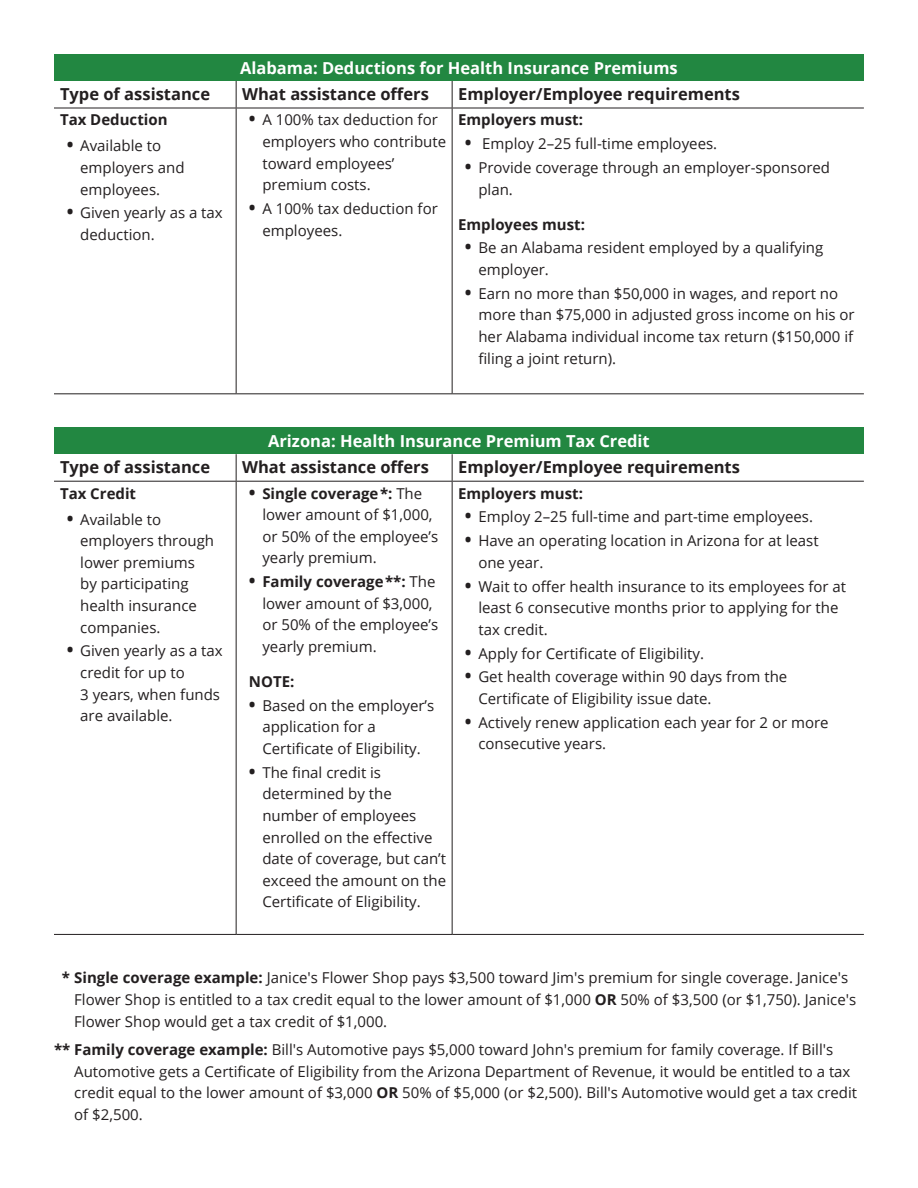
<style>
.page{position:relative;width:918px;height:1188px;background:#fff}
.page>*{position:absolute;margin:0;border:0;box-sizing:border-box;transform-origin:0 0}
.table_bullet{font:700 16.5px "Open Sans";color:#231f20}
.table_head{font:700 16.5px "Open Sans";color:#fff}
.text_no_indent{font:15px/21.6px "Open Sans";color:#231f20}
.table_bullet-2{font:700 15px "Open Sans";color:#231f20}
.text_no_indent-2{font:700 15px "Open Sans";color:#231f20}
.s1{font-weight:700;font-size:18px}
.s2{font-weight:700}
</style>
<div class="page">
<div style="left:54px;top:54px;width:810px;height:27px;background:#228741"></div>
<svg style="left:54px;top:81px;width:810px;height:27px"></svg>
<hr style="left:54px;top:108px;width:182px;height:1px;background:#231f20">
<hr style="left:236px;top:108px;width:216px;height:1px;background:#231f20">
<hr style="left:236px;top:108px;width:1px;height:285px;background:#231f20">
<hr style="left:452px;top:108px;width:412px;height:1px;background:#231f20">
<hr style="left:452px;top:108px;width:1px;height:285px;background:#231f20">
<hr style="left:54px;top:393px;width:182px;height:1px;background:#231f20">
<hr style="left:236px;top:393px;width:216px;height:1px;background:#231f20">
<hr style="left:452px;top:393px;width:412px;height:1px;background:#231f20">
<div style="left:54px;top:427px;width:810px;height:27px;background:#228741"></div>
<svg style="left:54px;top:454px;width:810px;height:27px"></svg>
<hr style="left:54px;top:481px;width:182px;height:1px;background:#231f20">
<hr style="left:236px;top:481px;width:216px;height:1px;background:#231f20">
<hr style="left:236px;top:482px;width:1px;height:452px;background:#231f20">
<hr style="left:452px;top:481px;width:412px;height:1px;background:#231f20">
<hr style="left:452px;top:482px;width:1px;height:452px;background:#231f20">
<hr style="left:54px;top:934px;width:182px;height:1px;background:#231f20">
<hr style="left:236px;top:934px;width:216px;height:1px;background:#231f20">
<hr style="left:452px;top:934px;width:412px;height:1px;background:#231f20">
<h1 class="table_head" style="left:240px;top:56px;width:439px">Alabama: Deductions for Health Insurance Premiums</h1>
<p class="table_bullet" style="left:60px;top:82px;width:152px">Type of assistance</p>
<p class="table_bullet" style="left:242px;top:82px;width:188px">What assistance offers</p>
<p class="table_bullet" style="left:458px;top:82px;width:283px">Employer/Employee requirements</p>
<p class="text_no_indent-2" style="left:60px;top:109px;width:109px">Tax Deduction</p>
<p class="text_no_indent" style="left:80px;top:135px;width:106px;text-indent:-14px"><span class="s1">•</span> Available to employers and employees.</p>
<p class="text_no_indent" style="left:80px;top:202px;width:144px;text-indent:-14px"><span class="s1">•</span> Given yearly as a tax deduction.</p>
<p class="text_no_indent" style="left:262px;top:109px;width:185px;text-indent:-14px"><span class="s1">•</span> A 100% tax deduction for employers who contribute toward employees’ premium costs.</p>
<p class="text_no_indent" style="left:262px;top:197px;width:177px;text-indent:-14px"><span class="s1">•</span> A 100% tax deduction for employees.</p>
<p class="table_bullet-2" style="left:458px;top:109px;width:126px">Employers must:</p>
<p class="text_no_indent" style="left:465px;top:133px;width:254px"><span class="s1">•</span> Employ 2–25 full-time employees.</p>
<p class="text_no_indent" style="left:478px;top:156px;width:353px;text-indent:-14px"><span class="s1">•</span> Provide coverage through an employer-sponsored plan.</p>
<p class="table_bullet-2" style="left:458px;top:214px;width:128px">Employees must:</p>
<p class="text_no_indent" style="left:478px;top:237px;width:346px;text-indent:-14px"><span class="s1">•</span> Be an Alabama resident employed by a qualifying employer.</p>
<p class="text_no_indent" style="left:478px;top:282px;width:378px;text-indent:-14px"><span class="s1">•</span> Earn no more than $50,000 in wages, and report no more than $75,000 in adjusted gross income on his or her Alabama individual income tax return ($150,000 if filing a joint return).</p>
<h1 class="table_head" style="left:268px;top:429px;width:383px">Arizona: Health Insurance Premium Tax Credit</h1>
<p class="table_bullet" style="left:60px;top:455px;width:152px">Type of assistance</p>
<p class="table_bullet" style="left:242px;top:455px;width:188px">What assistance offers</p>
<p class="table_bullet" style="left:458px;top:455px;width:283px">Employer/Employee requirements</p>
<p class="text_no_indent-2" style="left:60px;top:483px;width:78px">Tax Credit</p>
<p class="text_no_indent" style="left:80px;top:508px;width:135px;text-indent:-14px"><span class="s1">•</span> Available to employers through lower premiums by participating health insurance companies.</p>
<p class="text_no_indent" style="left:80px;top:640px;width:144px;text-indent:-14px"><span class="s1">•</span> Given yearly as a tax credit for up to<br>3 years, when funds are available.</p>
<p class="text_no_indent" style="left:262px;top:482px;width:177px;text-indent:-14px"><span class="s1">•</span> <span class="s2">Single coverage*:</span> The lower amount of $1,000, or 50% of the employee’s yearly premium.</p>
<p class="text_no_indent" style="left:262px;top:571px;width:177px;text-indent:-14px"><span class="s1">•</span> <span class="s2">Family coverage**:</span> The lower amount of $3,000, or 50% of the employee’s yearly premium.</p>
<p class="table_bullet-2" style="left:249px;top:671px;width:47px">NOTE:</p>
<p class="text_no_indent" style="left:262px;top:694px;width:173px;text-indent:-14px"><span class="s1">•</span> Based on the employer’s application for a<br>Certificate of Eligibility.</p>
<p class="text_no_indent" style="left:262px;top:761px;width:185px;text-indent:-14px"><span class="s1">•</span> The final credit is determined by the number of employees enrolled on the effective date of coverage, but can’t exceed the amount on the<br>Certificate of Eligibility.</p>
<p class="table_bullet-2" style="left:458px;top:483px;width:126px">Employers must:</p>
<p class="text_no_indent" style="left:465px;top:506px;width:350px"><span class="s1">•</span> Employ 2–25 full-time and part-time employees.</p>
<p class="text_no_indent" style="left:478px;top:530px;width:342px;text-indent:-14px"><span class="s1">•</span> Have an operating location in Arizona for at least one year.</p>
<p class="text_no_indent" style="left:478px;top:575px;width:369px;text-indent:-14px"><span class="s1">•</span> Wait to offer health insurance to its employees for at least 6 consecutive months prior to applying for the tax credit.</p>
<p class="text_no_indent" style="left:465px;top:642px;width:241px"><span class="s1">•</span> Apply for Certificate of Eligibility.</p>
<p class="text_no_indent" style="left:478px;top:666px;width:310px;text-indent:-14px"><span class="s1">•</span> Get health coverage within 90 days from the<br>Certificate of Eligibility issue date.</p>
<p class="text_no_indent" style="left:478px;top:711px;width:352px;text-indent:-14px"><span class="s1">•</span> Actively renew application each year for 2 or more consecutive years.</p>
<p class="text_no_indent" style="left:74px;top:967px;width:783px;text-indent:-12px"><span class="s2">* Single coverage example:</span> Janice's Flower Shop pays $3,500 toward Jim's premium for single coverage. Janice's<br>Flower Shop is entitled to a tax credit equal to the lower amount of $1,000 <span class="s2">OR</span> 50% of $3,500 (or $1,750). Janice's<br>Flower Shop would get a tax credit of $1,000.</p>
<p class="text_no_indent" style="left:74px;top:1038px;width:784px;text-indent:-20px"><span class="s2">** Family coverage example:</span> Bill's Automotive pays $5,000 toward John's premium for family coverage. If Bill's Automotive gets a Certificate of Eligibility from the Arizona Department of Revenue, it would be entitled to a tax credit equal to the lower amount of $3,000 <span class="s2">OR</span> 50% of $5,000 (or $2,500). Bill's Automotive would get a tax credit of $2,500.</p>
</div>
